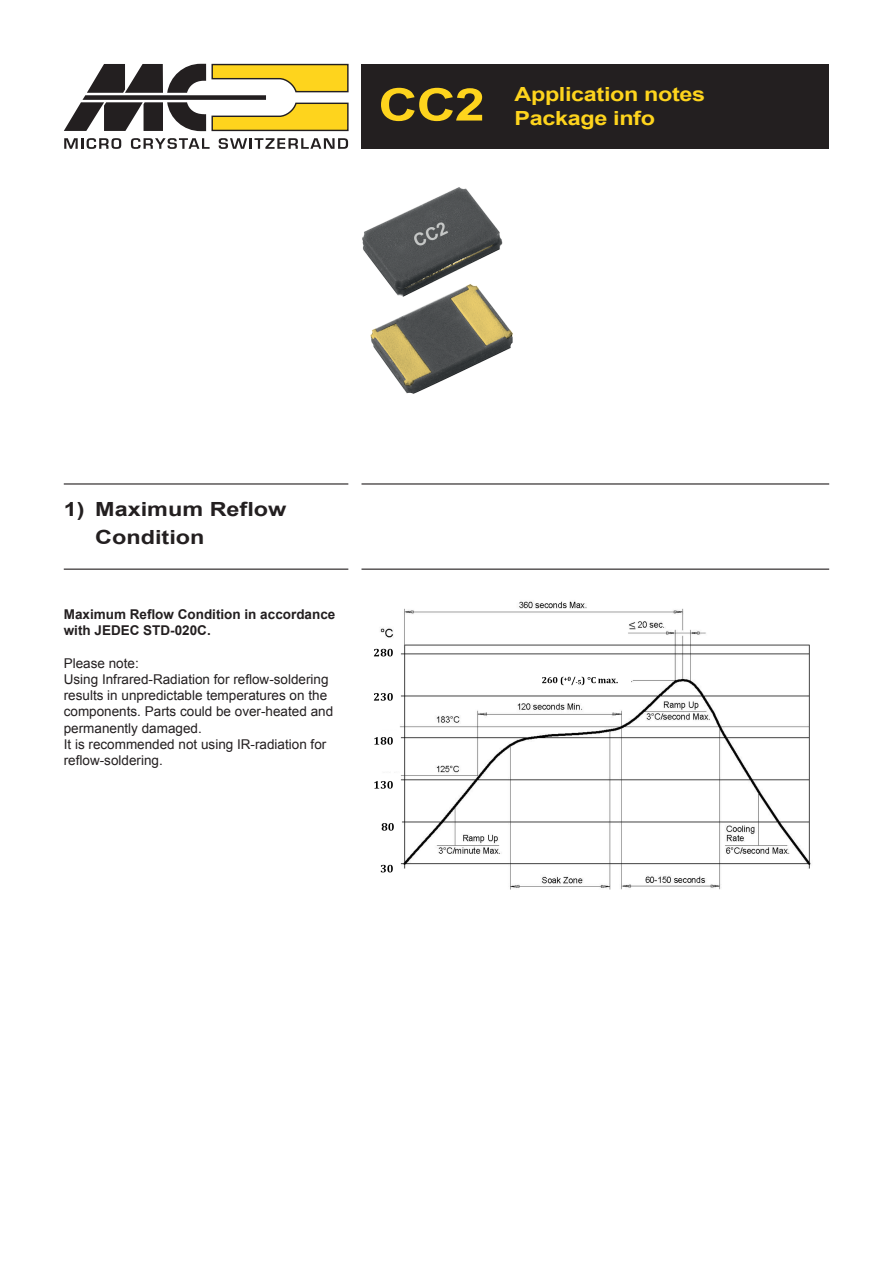
<style>
.page{position:relative;width:893px;height:1263px;background:#fff}
.page>*{position:absolute;margin:0;border:0;box-sizing:border-box;transform-origin:0 0}
.t1{font:700 45px "Arial";color:#fed41d;scale:1.2 1}
.t2{font:700 19.5px/23.4px "Arial";letter-spacing:-.015em;color:#fed41d;scale:1.2 1}
.t3{font:700 19.5px/27.6px "Arial";color:#231f20;scale:1.2 1}
.t4{font:13.5px/16.2px "Arial";color:#231f20}
.t5{font:700 13.5px/16.2px "Arial";color:#231f20}
</style>
<div class="page">
<svg style="left:64px;top:64px;width:285px;height:68px"></svg>
<svg style="left:64px;top:138px;width:57px;height:11px"></svg>
<svg style="left:131px;top:138px;width:79px;height:11px"></svg>
<svg style="left:219px;top:138px;width:129px;height:11px"></svg>
<div style="left:361px;top:64px;width:468px;height:84px;background:#231f20"></div>
<img style="left:362px;top:187px;width:151px;height:207px">
<img style="left:373px;top:601px;width:438px;height:289px">
<hr style="left:64px;top:483px;width:284px;height:1px;background:#231f20">
<hr style="left:361px;top:483px;width:468px;height:1px;background:#231f20">
<hr style="left:64px;top:569px;width:284px;height:1px;background:#231f20">
<hr style="left:361px;top:569px;width:468px;height:1px;background:#231f20">
<h1 class="t1" style="left:378px;top:75px;width:90px">CC2</h1>
<h2 class="t2" style="left:514px;top:83px;width:160px">Application notes<br>Package info</h2>
<h2 class="t3" style="left:95px;top:496px;width:161px;text-indent:-31px">1) Maximum Reflow<br>Condition</h2>
<p class="t5" style="left:64px;top:607px;width:273px">Maximum Reflow Condition in accordance with JEDEC STD-020C.</p>
<p class="t4" style="left:64px;top:655px;width:271px">Please note:<br>Using Infrared-Radiation for reflow-soldering results in unpredictable temperatures on the components. Parts could be over-heated and permanently damaged.<br>It is recommended not using IR-radiation for reflow-soldering.</p>
</div>
